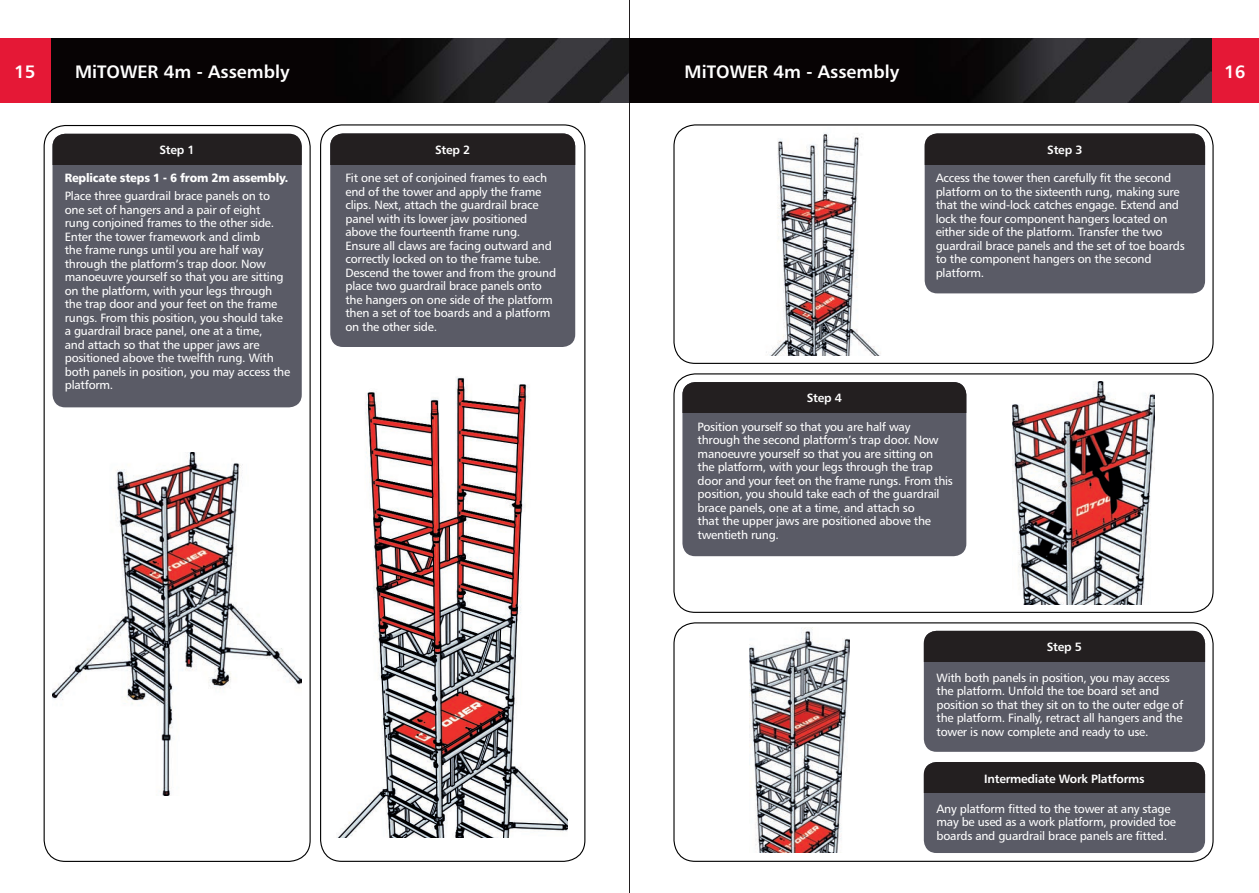
<style>
.page{position:relative;width:1259px;height:893px;background:#fff}
.page>*{position:absolute;margin:0;border:0;box-sizing:border-box;transform-origin:0 0}
.t1{font:18px "Humanist 777 BT Bold B";color:#fff}
.t2{font:12px/13.5px "Humanist 777 BT Roman B";letter-spacing:-.02em;color:#fff}
.t3{font:12px "Humanist 777 BT Bold B";letter-spacing:-.02em;color:#fff}
.t4{font:12px "Humanist 777 BT Black B";letter-spacing:-.02em;color:#fff;scale:.95 1}
</style>
<div class="page">
<img style="left:51px;top:38px;width:578px;height:65px">
<div style="left:0;top:38px;width:51px;height:65px;background:#e51836"></div>
<hr style="left:629px;top:0;width:1px;height:893px;background:#231f20">
<div style="left:1210px;top:38px;width:49px;height:65px;background:#e51836"></div>
<img style="left:629px;top:38px;width:582px;height:65px">
<img style="left:53px;top:452px;width:249px;height:344px">
<div style="left:52px;top:134px;width:250px;height:273px;background:#5a5b66;border-radius:13px"></div>
<div style="left:52px;top:134px;width:250px;height:31px;background:#231f20"></div>
<div style="left:330px;top:133px;width:245px;height:214px;background:#5a5b66;border-radius:13px"></div>
<div style="left:330px;top:133px;width:245px;height:32px;background:#231f20"></div>
<div style="left:673px;top:373px;width:540px;height:240px;border:1px solid #000;border-radius:21px"></div>
<div style="left:673px;top:622px;width:540px;height:240px;border:1px solid #000;border-radius:21px"></div>
<div style="left:673px;top:124px;width:540px;height:240px;border:1px solid #000;border-radius:21px"></div>
<div style="left:924px;top:133px;width:281px;height:160px;background:#5a5b66;border-radius:13px"></div>
<div style="left:924px;top:133px;width:281px;height:32px;background:#231f20"></div>
<div style="left:682px;top:382px;width:284px;height:174px;background:#5a5b66;border-radius:13px"></div>
<div style="left:682px;top:382px;width:284px;height:31px;background:#231f20"></div>
<div style="left:924px;top:631px;width:281px;height:121px;background:#5a5b66;border-radius:13px"></div>
<div style="left:924px;top:631px;width:281px;height:31px;background:#231f20"></div>
<div style="left:924px;top:762px;width:281px;height:91px;background:#5a5b66;border-radius:13px"></div>
<div style="left:924px;top:762px;width:281px;height:31px;background:#231f20"></div>
<img style="left:337px;top:376px;width:230px;height:462px">
<img style="left:766px;top:133px;width:115px;height:222px">
<img style="left:749px;top:627px;width:100px;height:226px">
<img style="left:1012px;top:382px;width:142px;height:223px">
<h1 class="t1" style="left:14px;top:60px;width:23px">15</h1>
<h1 class="t1" style="left:75px;top:60px;width:216px">MiTOWER 4m - Assembly</h1>
<h1 class="t1" style="left:684px;top:60px;width:216px">MiTOWER 4m - Assembly</h1>
<h1 class="t1" style="left:1224px;top:60px;width:23px">16</h1>
<p class="t3" style="left:159px;top:142px;width:37px">Step 1</p>
<p class="t4" style="left:65px;top:170px;width:237px">Replicate steps 1 - 6 from 2m assembly.</p>
<p class="t2" style="left:65px;top:189px;width:227px">Place three guardrail brace panels on to one set of hangers and a pair of eight<br>rung conjoined frames to the other side.<br>Enter the tower framework and climb<br>the frame rungs until you are half way through the platform’s trap door. Now manoeuvre yourself so that you are sitting on the platform, with your legs through the trap door and your feet on the frame rungs. From this position, you should take a guardrail brace panel, one at a time,<br>and attach so that the upper jaws are positioned above the twelfth rung. With both panels in position, you may access the platform.</p>
<p class="t3" style="left:435px;top:142px;width:37px">Step 2</p>
<p class="t2" style="left:345px;top:171px;width:212px">Fit one set of conjoined frames to each end of the tower and apply the frame clips. Next, attach the guardrail brace panel with its lower jaw positioned above the fourteenth frame rung.<br>Ensure all claws are facing outward and correctly locked on to the frame tube.<br>Descend the tower and from the ground place two guardrail brace panels onto the hangers on one side of the platform then a set of toe boards and a platform on the other side.</p>
<p class="t3" style="left:1047px;top:142px;width:37px">Step 3</p>
<p class="t3" style="left:807px;top:390px;width:37px">Step 4</p>
<p class="t2" style="left:935px;top:171px;width:250px">Access the tower then carefully fit the second platform on to the sixteenth rung, making sure that the wind-lock catches engage. Extend and lock the four component hangers located on either side of the platform. Transfer the two guardrail brace panels and the set of toe boards to the component hangers on the second platform.</p>
<p class="t2" style="left:697px;top:420px;width:257px">Position yourself so that you are half way through the second platform’s trap door. Now manoeuvre yourself so that you are sitting on the platform, with your legs through the trap door and your feet on the frame rungs. From this position, you should take each of the guardrail brace panels, one at a time, and attach so<br>that the upper jaws are positioned above the twentieth rung.</p>
<p class="t3" style="left:1047px;top:639px;width:37px">Step 5</p>
<p class="t2" style="left:936px;top:670px;width:248px">With both panels in position, you may access the platform. Unfold the toe board set and position so that they sit on to the outer edge of the platform. Finally, retract all hangers and the tower is now complete and ready to use.</p>
<p class="t3" style="left:984px;top:771px;width:162px">Intermediate Work Platforms</p>
<p class="t2" style="left:936px;top:801px;width:241px">Any platform fitted to the tower at any stage may be used as a work platform, provided toe boards and guardrail brace panels are fitted.</p>
</div>
